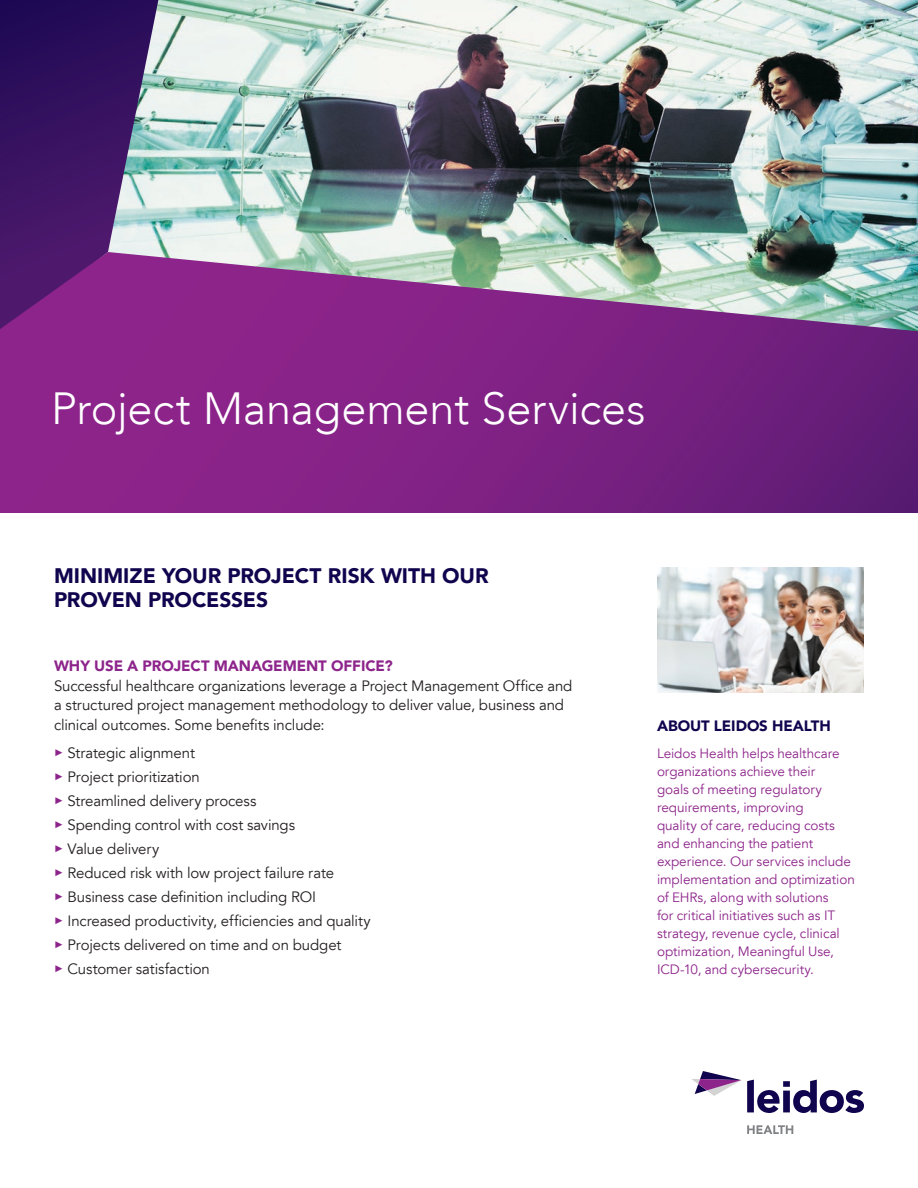
<style>
.page{position:relative;width:918px;height:1188px;background:#fff}
.page>*{position:absolute;margin:0;border:0;box-sizing:border-box;transform-origin:0 0}
.HEADLINE{font:300 45px "Avenir LT";letter-spacing:-.005em;color:#fff}
.SUBTITLE{font:900 21px/24px "Avenir LT";letter-spacing:-.005em;color:#10044e}
.BODY_COPY{font:15px/19.5px "Avenir LT";letter-spacing:-.01em;color:#231f20}
.SUBHEADS{font:900 15px "Avenir LT";letter-spacing:-.005em;color:#8d248b}
.SIDEBAR_HEADER{font:900 15px "Avenir LT";letter-spacing:-.005em;color:#10044e}
.SIDEBAR_BODY{font:13.5px/18px "Avenir LT";letter-spacing:-.005em;color:#8d248b}
.s1{font-family:"Arial";font-size:9.75px;color:#8d248b}
</style>
<div class="page">
<img style="left:158px;top:0;width:760px;height:252px">
<svg style="left:0;top:0;width:158px;height:252px;background:#4a3172"></svg>
<svg style="left:0;top:252px;width:918px;height:261px;background:#84388b"></svg>
<svg style="left:747px;top:1080px;width:117px;height:33px"></svg>
<svg style="left:692px;top:1071px;width:49px;height:25px"></svg>
<svg style="left:747px;top:1125px;width:46px;height:9px"></svg>
<img style="left:657px;top:567px;width:207px;height:126px">
<p class="HEADLINE" style="left:51px;top:382px;width:596px">Project Management Services</p>
<p class="SUBTITLE" style="left:54px;top:563px;width:436px">MINIMIZE YOUR PROJECT RISK WITH OUR<br>PROVEN PROCESSES</p>
<p class="SUBHEADS" style="left:54px;top:657px;width:340px">WHY USE A PROJECT MANAGEMENT OFFICE?</p>
<p class="BODY_COPY" style="left:54px;top:676px;width:520px">Successful healthcare organizations leverage a Project Management Office and a structured project management methodology to deliver value, business and clinical outcomes. Some benefits include:</p>
<p class="BODY_COPY" style="left:54px;top:744px;width:143px"><span class="s1">►</span> Strategic alignment</p>
<p class="BODY_COPY" style="left:54px;top:768px;width:147px"><span class="s1">►</span> Project prioritization</p>
<p class="BODY_COPY" style="left:54px;top:792px;width:204px"><span class="s1">►</span> Streamlined delivery process</p>
<p class="BODY_COPY" style="left:54px;top:816px;width:243px"><span class="s1">►</span> Spending control with cost savings</p>
<p class="BODY_COPY" style="left:54px;top:840px;width:107px"><span class="s1">►</span> Value delivery</p>
<p class="BODY_COPY" style="left:54px;top:864px;width:282px"><span class="s1">►</span> Reduced risk with low project failure rate</p>
<p class="BODY_COPY" style="left:54px;top:888px;width:264px"><span class="s1">►</span> Business case definition including ROI</p>
<p class="BODY_COPY" style="left:54px;top:912px;width:318px"><span class="s1">►</span> Increased productivity, efficiencies and quality</p>
<p class="BODY_COPY" style="left:54px;top:936px;width:289px"><span class="s1">►</span> Projects delivered on time and on budget</p>
<p class="BODY_COPY" style="left:54px;top:960px;width:157px"><span class="s1">►</span> Customer satisfaction</p>
<p class="SIDEBAR_HEADER" style="left:657px;top:717px;width:175px">ABOUT LEIDOS HEALTH</p>
<p class="SIDEBAR_BODY" style="left:657px;top:745px;width:199px">Leidos Health helps healthcare organizations achieve their<br>goals of meeting regulatory requirements, improving<br>quality of care, reducing costs and enhancing the patient experience. Our services include implementation and optimization of EHRs, along with solutions<br>for critical initiatives such as IT strategy, revenue cycle, clinical optimization, Meaningful Use,<br>ICD-10, and cybersecurity.</p>
</div>
